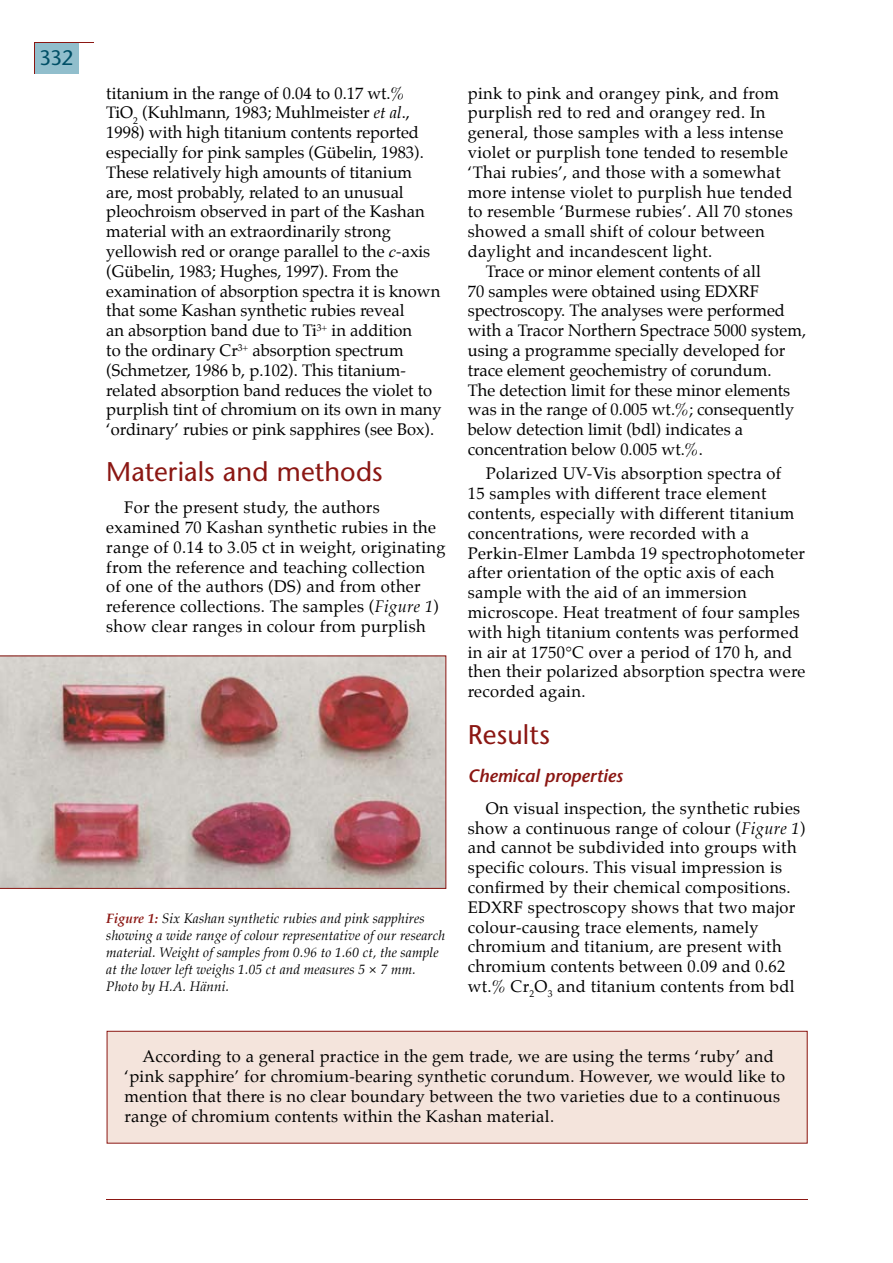
<style>
.page{position:relative;width:893px;height:1263px;background:#fff}
.page>*{position:absolute;margin:0;border:0;box-sizing:border-box;transform-origin:0 0}
.t1{font:27px "Stone Sans";letter-spacing:.005em;color:#8b1713}
.t2{font:21px "Stone Sans";color:#004f66}
.t3{font:italic 600 18px "Stone Sans";letter-spacing:-.005em;color:#8b1713}
.t4{font:16.5px/19.8px "Palatino";letter-spacing:.02em;color:#000}
.t5{font:16.5px/19.8px "Palatino";color:#000}
.t6{font:italic 13.5px/17px "Palatino";letter-spacing:.01em;color:#000}
.s1{font-style:italic}
.s2{font-family:"Times New Roman";font-style:italic}
.s3{font-weight:700;color:#8b1713}
</style>
<div class="page">
<div style="left:34px;top:43px;width:45px;height:31px;background:#91becc"></div>
<hr style="left:34px;top:43px;width:60px;height:1px;background:#8b1713">
<hr style="left:34px;top:43px;width:1px;height:31px;background:#8b1713">
<hr style="left:106px;top:1199px;width:702px;height:1px;background:#8b1713">
<div style="left:107px;top:1031px;width:700px;height:112px;background:#f4e4dc"></div>
<div style="left:107px;top:1031px;width:700px;height:112px;border:1px solid #8b1713"></div>
<img style="left:0;top:655px;width:446px;height:234px">
<p class="t2" style="left:39px;top:45px;width:36px">332</p>
<p class="t5" style="left:106px;top:84px;width:337px">titanium in the range of 0.04 to 0.17 wt.%<br>TiO<sub>2</sub> (Kuhlmann, 1983; Muhlmeister <span class="s1">et al</span>., 1998) with high titanium contents reported especially for pink samples (Gübelin, 1983).<br>These relatively high amounts of titanium are, most probably, related to an unusual pleochroism observed in part of the Kashan material with an extraordinarily strong yellowish red or orange parallel to the <span class="s2">c</span>-axis (Gübelin, 1983; Hughes, 1997). From the examination of absorption spectra it is known that some Kashan synthetic rubies reveal<br>an absorption band due to Ti<sup>3+</sup> in addition<br>to the ordinary Cr<sup>3+</sup> absorption spectrum (Schmetzer, 1986 b, p.102). This titanium&shy;related absorption band reduces the violet to purplish tint of chromium on its own in many ‘ordinary’ rubies or pink sapphires (see Box).</p>
<h1 class="t1" style="left:106px;top:455px;width:278px">Materials and methods</h1>
<p class="t4" style="left:106px;top:499px;width:341px;text-indent:18px">For the present study, the authors examined 70 Kashan synthetic rubies in the range of 0.14 to 3.05 ct in weight, originating from the reference and teaching collection<br>of one of the authors (DS) and from other reference collections. The samples (<span class="s1">Figure 1</span>) show clear ranges in colour from purplish</p>
<p class="t6" style="left:106px;top:911px;width:340px"><span class="s3">Figure 1:</span> Six Kashan synthetic rubies and pink sapphires showing a wide range of colour representative of our research material. Weight of samples from 0.96 to 1.60 ct, the sample at the lower left weighs 1.05 ct and measures 5 × 7 mm.<br>Photo by H.A. Hänni.</p>
<p class="t4" style="left:468px;top:84px;width:313px">pink to pink and orangey pink, and from</p>
<p class="t4" style="left:468px;top:104px;width:299px">purplish red to red and orangey red. In</p>
<p class="t4" style="left:468px;top:124px;width:317px">general, those samples with a less intense</p>
<p class="t4" style="left:468px;top:144px;width:322px">violet or purplish tone tended to resemble</p>
<p class="t4" style="left:468px;top:164px;width:314px">‘Thai rubies’, and those with a somewhat</p>
<p class="t4" style="left:468px;top:183px;width:326px">more intense violet to purplish hue tended</p>
<p class="t4" style="left:468px;top:203px;width:327px">to resemble ‘Burmese rubies’. All 70 stones</p>
<p class="t4" style="left:468px;top:223px;width:298px">showed a small shift of colour between</p>
<p class="t4" style="left:468px;top:243px;width:246px">daylight and incandescent light.</p>
<p class="t5" style="left:486px;top:263px;width:277px">Trace or minor element contents of all</p>
<p class="t5" style="left:468px;top:282px;width:293px">70 samples were obtained using EDXRF</p>
<p class="t5" style="left:468px;top:302px;width:319px">spectroscopy. The analyses were performed</p>
<p class="t5" style="left:468px;top:322px;width:340px">with a Tracor Northern Spectrace 5000 system,</p>
<p class="t5" style="left:468px;top:342px;width:319px">using a programme specially developed for</p>
<p class="t5" style="left:468px;top:362px;width:305px">trace element geochemistry of corundum.</p>
<p class="t5" style="left:468px;top:381px;width:324px">The detection limit for these minor elements</p>
<p class="t5" style="left:468px;top:401px;width:328px">was in the range of 0.005 wt.%; consequently</p>
<p class="t5" style="left:468px;top:421px;width:277px">below detection limit (bdl) indicates a</p>
<p class="t5" style="left:468px;top:441px;width:237px">concentration below 0.005 wt.%.</p>
<p class="t4" style="left:468px;top:465px;width:339px;text-indent:18px">Polarized UV-Vis absorption spectra of<br>15 samples with different trace element contents, especially with different titanium concentrations, were recorded with a Perkin-Elmer Lambda 19 spectrophotometer after orientation of the optic axis of each sample with the aid of an immersion microscope. Heat treatment of four samples with high titanium contents was performed in air at 1750°C over a period of 170 h, and then their polarized absorption spectra were recorded again.</p>
<h1 class="t1" style="left:468px;top:719px;width:84px">Results</h1>
<p class="t3" style="left:468px;top:765px;width:157px">Chemical properties</p>
<p class="t4" style="left:468px;top:800px;width:339px;text-indent:18px">On visual inspection, the synthetic rubies show a continuous range of colour (<span class="s1">Figure 1</span>) and cannot be subdivided into groups with specific colours. This visual impression is confirmed by their chemical compositions.<br>EDXRF spectroscopy shows that two major colour-causing trace elements, namely chromium and titanium, are present with chromium contents between 0.09 and 0.62 wt.% Cr<sub>2</sub>O<sub>3</sub> and titanium contents from bdl</p>
<p class="t4" style="left:124px;top:1048px;width:662px;text-indent:18px">According to a general practice in the gem trade, we are using the terms ‘ruby’ and ‘pink sapphire’ for chromium-bearing synthetic corundum. However, we would like to mention that there is no clear boundary between the two varieties due to a continuous range of chromium contents within the Kashan material.</p>
</div>
